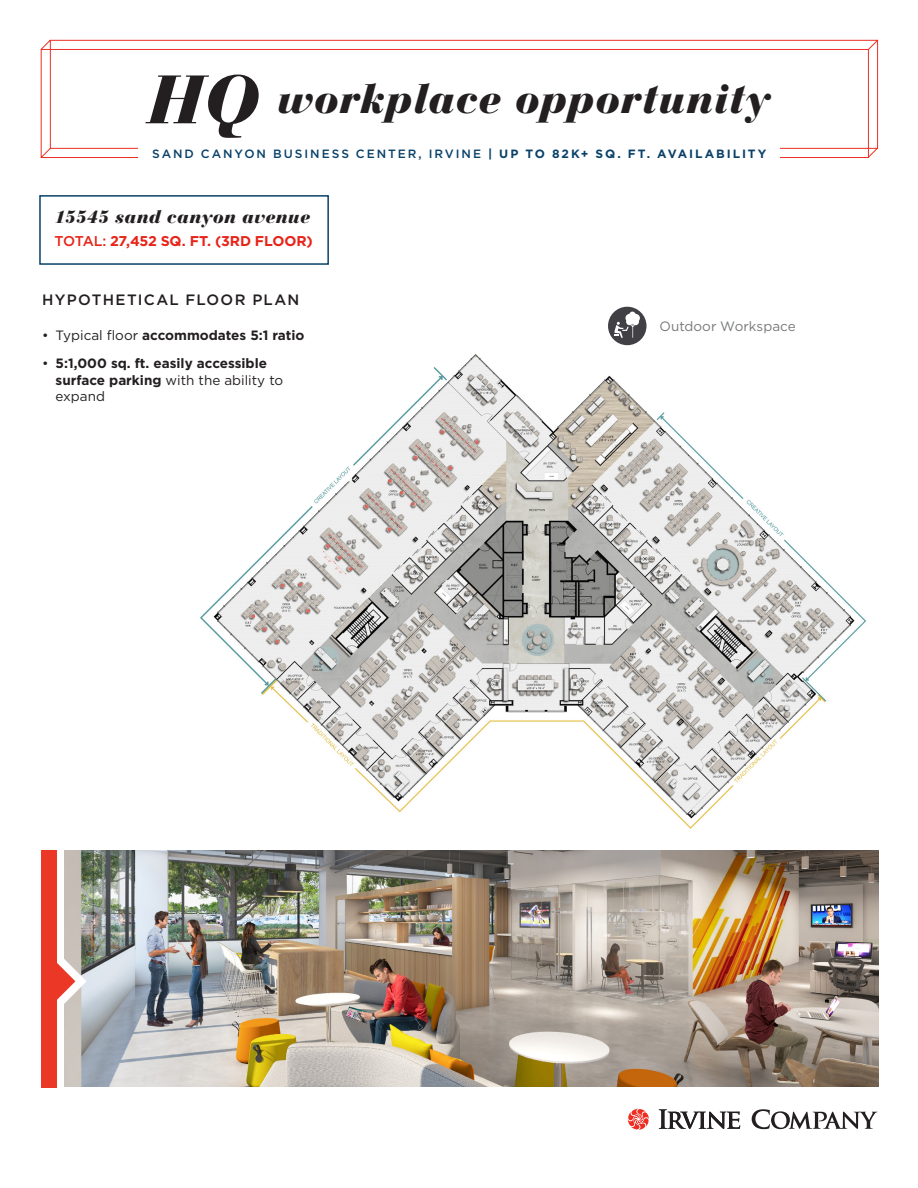
<style>
.page{position:relative;width:918px;height:1188px;background:#fff}
.page>*{position:absolute;margin:0;border:0;box-sizing:border-box;transform-origin:0 0}
.t1{font:italic 900 40.95px "Bauer Bodoni Std";letter-spacing:.005em;color:#231f20}
.t2{font:italic 900 18px "Bauer Bodoni Std";letter-spacing:.01em;color:#231f20}
.Property_Name{font:500 15px "Gotham";letter-spacing:.085em;color:#231f20}
.Property_Name-2{font:700 14.25px "Gotham";letter-spacing:-.01em;color:#e72419}
.t3{font:700 13.5px/16.2px "Gotham";color:#231f20}
.Property_Name-3{font:13.5px "Gotham";color:#76787b}
.t4{font:500 12px "Gotham";letter-spacing:.165em;color:#094169}
.s1{font-size:67.95px}
.s2{font-weight:700}
.s3{font-weight:500}
.s4{font-weight:400}
</style>
<div class="page">
<svg style="left:40px;top:39px;width:839px;height:119px"></svg>
<div style="left:139px;top:140px;width:641px;height:26px;background:#fff"></div>
<svg style="left:752px;top:1109px;width:126px;height:20px"></svg>
<svg style="left:659px;top:1109px;width:81px;height:20px"></svg>
<svg style="left:628px;top:1108px;width:21px;height:22px"></svg>
<img style="left:64px;top:850px;width:814px;height:237px">
<svg style="left:45px;top:850px;width:12px;height:238px"></svg>
<img style="left:200px;top:335px;width:666px;height:494px">
<div style="left:41px;top:850px;width:15px;height:237px;background:#eb3826"></div>
<svg style="left:56px;top:952px;width:36px;height:59px"></svg>
<div style="left:39px;top:195px;width:290px;height:70px;border:2px solid #094169"></div>
<div style="left:608px;top:307px;width:39px;height:38px;background:#404045;border-radius:50%"></div>
<svg style="left:614px;top:312px;width:26px;height:26px"></svg>
<h1 class="t1" style="left:147px;top:74px;width:625px"><span class="s1">HQ</span> workplace opportunity</h1>
<p class="t4" style="left:152px;top:146px;width:616px">SAND CANYON BUSINESS CENTER, IRVINE <span class="s2">| UP TO 82K+ SQ. FT. AVAILABILITY</span></p>
<p class="t2" style="left:55px;top:206px;width:257px">15545 sand canyon avenue</p>
<p class="Property_Name-2" style="left:55px;top:232px;width:260px"><span class="s3">TOTAL:</span> 27,452 SQ. FT. (3RD FLOOR)</p>
<p class="Property_Name" style="left:42px;top:290px;width:259px">HYPOTHETICAL FLOOR PLAN</p>
<p class="t3" style="left:42px;top:327px;width:264px"><span class="s4">• Typical floor</span> accommodates 5:1 ratio</p>
<p class="t3" style="left:56px;top:355px;width:229px;text-indent:-14px"><span class="s4">•</span> 5:1,000 sq. ft. easily accessible surface parking <span class="s4">with the ability to expand</span></p>
<p class="Property_Name-3" style="left:659px;top:317px;width:138px">Outdoor Workspace</p>
</div>
